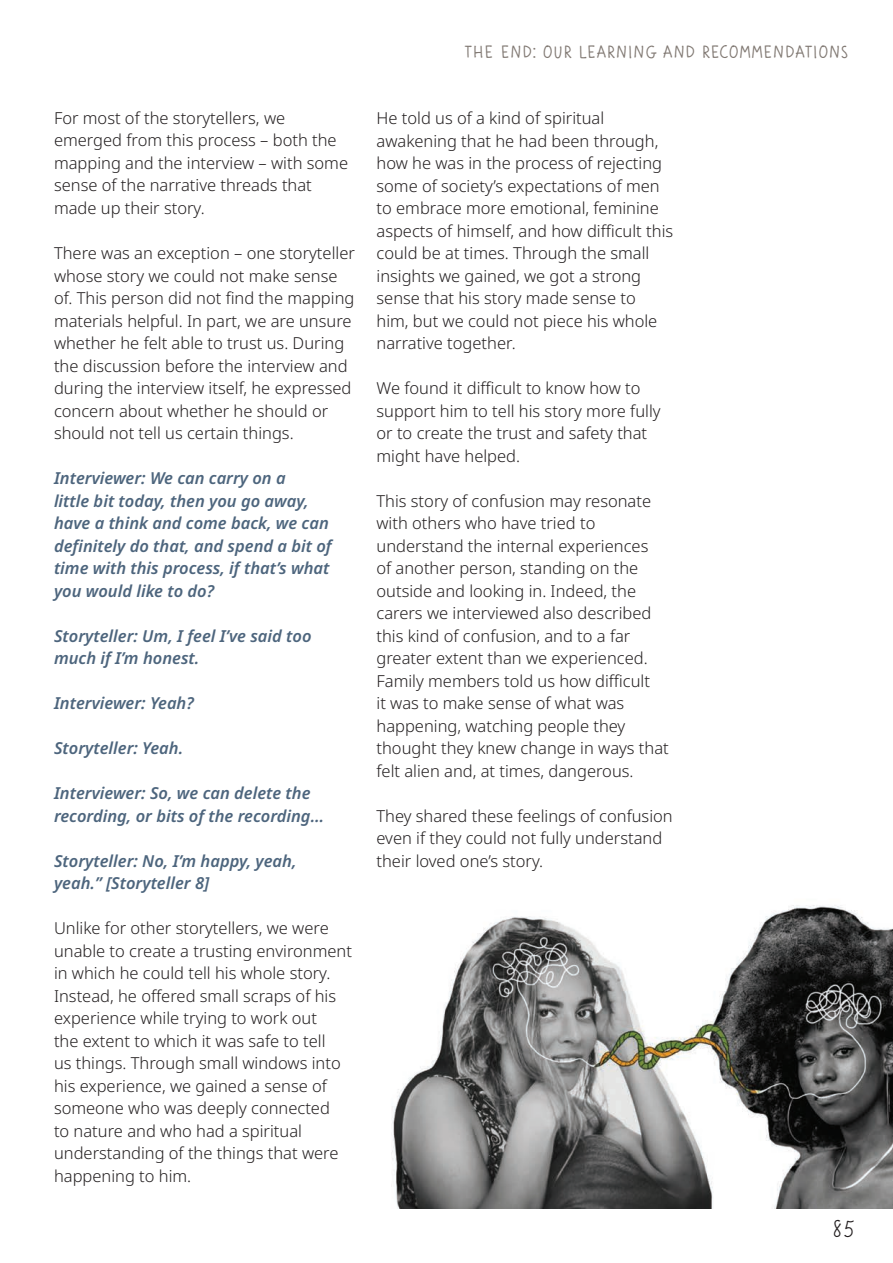
<style>
.page{position:relative;width:893px;height:1263px;background:#fff}
.page>*{position:absolute;margin:0;border:0;box-sizing:border-box;transform-origin:0 0}
.t1{font:22.5px "Scandiebox One";color:#231f20}
.t2{font:300 16.5px/22.5px "Noto Sans";color:#231f20}
.t3{font:italic 600 16.5px/22.5px "Noto Sans";color:#4d657d}
.t4{font:15px "Scandiebox Four";letter-spacing:-.26em;color:#817973}
</style>
<div class="page">
<img style="left:391px;top:905px;width:502px;height:304px">
<p class="t2" style="left:54px;top:107px;width:296px">For most of the storytellers, we emerged from this process – both the mapping and the interview – with some sense of the narrative threads that made up their story.</p>
<p class="t2" style="left:54px;top:242px;width:302px">There was an exception – one storyteller whose story we could not make sense of. This person did not find the mapping materials helpful. In part, we are unsure whether he felt able to trust us. During the discussion before the interview and during the interview itself, he expressed concern about whether he should or should not tell us certain things.</p>
<p class="t3" style="left:54px;top:467px;width:279px">Interviewer: We can carry on a<br>little bit today, then you go away, have a think and come back, we can definitely do that, and spend a bit of time with this process, if that’s what you would like to do?</p>
<p class="t3" style="left:54px;top:625px;width:259px">Storyteller: Um, I feel I’ve said too much if I’m honest.</p>
<p class="t3" style="left:54px;top:692px;width:141px">Interviewer: Yeah?</p>
<p class="t3" style="left:54px;top:737px;width:131px">Storyteller: Yeah.</p>
<p class="t3" style="left:54px;top:782px;width:272px">Interviewer: So, we can delete the recording, or bits of the recording…</p>
<p class="t3" style="left:54px;top:850px;width:244px">Storyteller: No, I’m happy, yeah, yeah.” [Storyteller 8]</p>
<p class="t2" style="left:54px;top:917px;width:300px">Unlike for other storytellers, we were unable to create a trusting environment in which he could tell his whole story.<br>Instead, he offered small scraps of his experience while trying to work out<br>the extent to which it was safe to tell<br>us things. Through small windows into his experience, we gained a sense of someone who was deeply connected<br>to nature and who had a spiritual understanding of the things that were happening to him.</p>
<p class="t4" style="left:463px;top:40px;width:389px">THE END: OUR LEARNING AND RECOMMENDATIONS</p>
<p class="t2" style="left:376px;top:107px;width:298px">He told us of a kind of spiritual awakening that he had been through, how he was in the process of rejecting some of society’s expectations of men to embrace more emotional, feminine aspects of himself, and how difficult this could be at times. Through the small insights we gained, we got a strong sense that his story made sense to<br>him, but we could not piece his whole narrative together.</p>
<p class="t2" style="left:376px;top:377px;width:286px">We found it difficult to know how to support him to tell his story more fully or to create the trust and safety that might have helped.</p>
<p class="t2" style="left:376px;top:490px;width:294px">This story of confusion may resonate with others who have tried to understand the internal experiences<br>of another person, standing on the outside and looking in. Indeed, the carers we interviewed also described this kind of confusion, and to a far greater extent than we experienced.<br>Family members told us how difficult<br>it was to make sense of what was happening, watching people they thought they knew change in ways that felt alien and, at times, dangerous.</p>
<p class="t2" style="left:376px;top:805px;width:298px">They shared these feelings of confusion even if they could not fully understand their loved one’s story.</p>
<h1 class="t1" style="left:832px;top:1217px;width:24px">85</h1>
</div>
